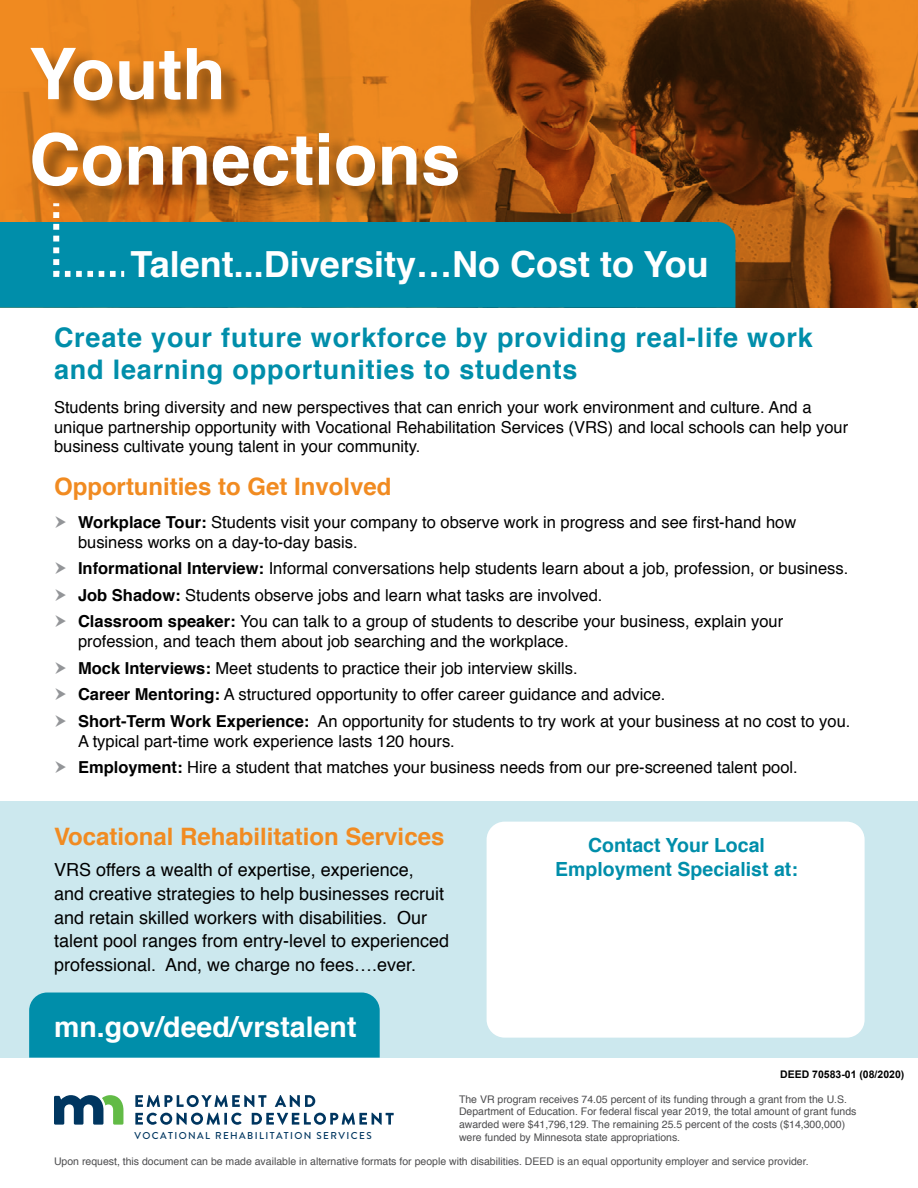
<style>
.page{position:relative;width:918px;height:1188px;background:#fff}
.page>*{position:absolute;margin:0;border:0;box-sizing:border-box;transform-origin:0 0}
.t1{font:700 71.25px/85.5px "Helvetica";color:#fff}
.t2{font:700 36px "Helvetica";color:#fff}
.body_text{font:700 28.5px "Helvetica";color:#fff}
.subhead{font:700 27px/32.4px "Helvetica";letter-spacing:.03em;color:#008eaa}
.subhead_2{font:700 24px "Helvetica";color:#f18b21}
.body_text-2{font:700 19.5px/23.4px "Helvetica";color:#008eaa;text-align:center}
.body_text-3{font:18px/24px "Helvetica";color:#000}
.bullet_1{font:16.5px/19.8px "Helvetica";color:#000}
.body_text-4{font:16.5px/19.8px "Helvetica";color:#000}
.footnote{font:10.5px/12.6px "Helvetica";color:#4d4d4f}
.t3{font:700 10.5px "Arial";color:#000}
.t4{font:500 9.9px "Brandon Grotesque";letter-spacing:.14em;color:#003660}
.s1{font-weight:700}
</style>
<div class="page">
<svg style="left:0;top:0;width:918px;height:308px;background:#9c5313"></svg>
<svg style="left:54px;top:1095px;width:69px;height:30px"></svg>
<svg style="left:135px;top:1095px;width:131px;height:12px"></svg>
<svg style="left:275px;top:1095px;width:40px;height:12px"></svg>
<svg style="left:135px;top:1113px;width:107px;height:12px"></svg>
<svg style="left:252px;top:1113px;width:142px;height:12px"></svg>
<div style="left:0;top:222px;width:735px;height:86px;background:#008eaa"></div>
<svg style="left:50px;top:210px;width:80px;height:70px;background:#359198"></svg>
<div style="left:0;top:801px;width:918px;height:257px;background:#cce8ee"></div>
<div style="left:487px;top:822px;width:378px;height:216px;background:#fff;border-radius:18px"></div>
<div style="left:29px;top:993px;width:351px;height:65px;background:#008eaa"></div>
<div style="left:34px;top:50px;width:447px;height:160px;background:#000;opacity:.4"></div>
<h1 class="t1" style="left:29px;top:32px;width:433px">Youth<br>Connections</h1>
<h1 class="t2" style="left:131px;top:235px;width:580px">Talent...Diversity…No Cost to You</h1>
<h2 class="subhead" style="left:54px;top:322px;width:760px">Create your future workforce by providing real-life work and learning opportunities to students</h2>
<h3 class="body_text-4" style="left:54px;top:398px;width:796px">Students bring diversity and new perspectives that can enrich your work environment and culture. And a unique partnership opportunity with Vocational Rehabilitation Services (VRS) and local schools can help your business cultivate young talent in your community.</h3>
<h3 class="subhead_2" style="left:54px;top:467px;width:339px">Opportunities to Get Involved</h3>
<h3 class="bullet_1" style="left:78px;top:513px;width:720px"><span class="s1">Workplace Tour:</span> Students visit your company to observe work in progress and see first-hand how business works on a day-to-day basis.</h3>
<h3 class="bullet_1" style="left:78px;top:559px;width:772px"><span class="s1">Informational Interview:</span> Informal conversations help students learn about a job, profession, or business.</h3>
<h3 class="bullet_1" style="left:78px;top:586px;width:526px"><span class="s1">Job Shadow:</span> Students observe jobs and learn what tasks are involved.</h3>
<h3 class="bullet_1" style="left:78px;top:612px;width:707px"><span class="s1">Classroom speaker:</span> You can talk to a group of students to describe your business, explain your profession, and teach them about job searching and the workplace.</h3>
<h3 class="bullet_1" style="left:78px;top:659px;width:501px"><span class="s1">Mock Interviews:</span> Meet students to practice their job interview skills.</h3>
<h3 class="bullet_1" style="left:78px;top:685px;width:589px"><span class="s1">Career Mentoring:</span> A structured opportunity to offer career guidance and advice.</h3>
<h3 class="bullet_1" style="left:78px;top:712px;width:774px"><span class="s1">Short-Term Work Experience:</span> An opportunity for students to try work at your business at no cost to you.<br>A typical part-time work experience lasts 120 hours.</h3>
<h3 class="bullet_1" style="left:78px;top:758px;width:721px"><span class="s1">Employment:</span> Hire a student that matches your business needs from our pre-screened talent pool.</h3>
<h3 class="subhead_2" style="left:54px;top:817px;width:392px">Vocational Rehabilitation Services</h3>
<h3 class="body_text-3" style="left:54px;top:858px;width:397px">VRS offers a wealth of expertise, experience,<br>and creative strategies to help businesses recruit and retain skilled workers with disabilities. Our talent pool ranges from entry-level to experienced professional. And, we charge no fees….ever.</h3>
<h3 class="body_text" style="left:54px;top:1004px;width:304px">mn.gov/deed/vrstalent</h3>
<h3 class="body_text-2" style="left:555px;top:834px;width:244px">Contact Your Local<br>Employment Specialist at:</h3>
<p class="t3" style="left:780px;top:1067px;width:126px">DEED 70583-01 (08/2020)</p>
<h2 class="footnote" style="left:459px;top:1093px;width:399px">The VR program receives 74.05 percent of its funding through a grant from the U.S.<br>Department of Education. For federal fiscal year 2019, the total amount of grant funds awarded were $41,796,129. The remaining 25.5 percent of the costs ($14,300,000) were funded by Minnesota state appropriations.</h2>
<h2 class="footnote" style="left:54px;top:1156px;width:756px">Upon request, this document can be made available in alternative formats for people with disabilities. DEED is an equal opportunity employer and service provider.</h2>
<p class="t4" style="left:134px;top:1129px;width:239px">VOCATIONAL REHABILITATION SERVICES</p>
</div>
